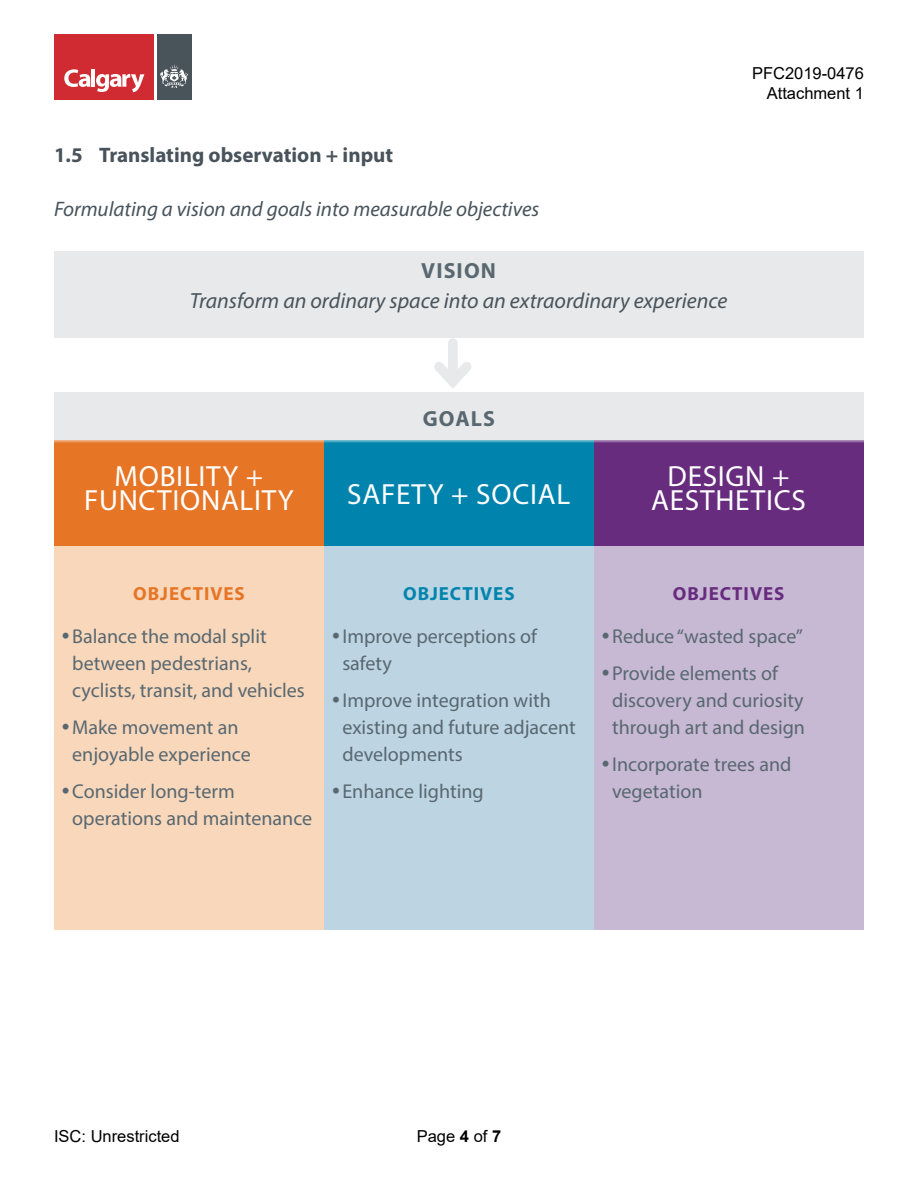
<style>
.page{position:relative;width:918px;height:1188px;background:#fff}
.page>*{position:absolute;margin:0;border:0;box-sizing:border-box;transform-origin:0 0}
.t1{font:29.25px/24.3px "Myriad Pro";letter-spacing:.025em;color:#fff;text-align:center}
.t2{font:italic 21.9px "Myriad Pro";color:#48535b}
.t3{font:700 21.9px "Myriad Pro";letter-spacing:.05em;color:#596870}
.t4{font:italic 21px "Myriad Pro";color:#48535b}
.t5{font:700 21px "Myriad Pro";color:#48535b}
.t6{font:20.1px/27px "Myriad Pro";color:#596870}
.t7{font:700 19.05px "Myriad Pro";letter-spacing:.05em;color:#e67525}
.t8{font:700 19.05px "Myriad Pro";letter-spacing:.05em;color:#0084ad}
.t9{font:700 19.05px "Myriad Pro";letter-spacing:.05em;color:#672c7e}
.t10{font:16.5px/19.8px "Arial";color:#000;text-align:right}
.s1{font-weight:700}
</style>
<div class="page">
<div style="left:54px;top:35px;width:101px;height:65px;background:#d02b32"></div>
<div style="left:157px;top:35px;width:34px;height:65px;background:#49535a"></div>
<svg style="left:64px;top:69px;width:26px;height:18px"></svg>
<hr style="left:91px;top:69px;width:4px;height:18px;background:#fff">
<svg style="left:96px;top:74px;width:48px;height:18px"></svg>
<svg style="left:160px;top:64px;width:28px;height:24px"></svg>
<div style="left:54px;top:440px;width:270px;height:107px;background:#e67525"></div>
<div style="left:324px;top:440px;width:270px;height:107px;background:#0084ad"></div>
<div style="left:594px;top:440px;width:269px;height:107px;background:#672c7e"></div>
<div style="left:51px;top:249px;width:816px;height:92px;background:#fff;opacity:.9"></div>
<div style="left:54px;top:252px;width:810px;height:86px;background:#e8e9eb"></div>
<div style="left:51px;top:389px;width:816px;height:54px;background:#fff;opacity:.9"></div>
<div style="left:54px;top:392px;width:810px;height:48px;background:#e8e9eb"></div>
<div style="left:54px;top:547px;width:270px;height:383px;background:#f8d7bb"></div>
<div style="left:324px;top:547px;width:270px;height:383px;background:#bdd4e3"></div>
<div style="left:594px;top:547px;width:269px;height:383px;background:#c7b8d3"></div>
<div style="left:448px;top:343px;width:10px;height:39px;background:#e8e9eb"></div>
<svg style="left:425px;top:362px;width:55px;height:30px"></svg>
<p class="t5" style="left:54px;top:141px;width:341px">1.5 Translating observation + input</p>
<p class="t4" style="left:54px;top:196px;width:487px">Formulating a vision and goals into measurable objectives</p>
<p class="t3" style="left:421px;top:256px;width:76px">VISION</p>
<p class="t2" style="left:190px;top:287px;width:539px">Transform an ordinary space into an extraordinary experience</p>
<p class="t10" style="left:752px;top:63px;width:113px">PFC2019-0476<br>Attachment 1</p>
<p class="t3" style="left:423px;top:404px;width:74px">GOALS</p>
<h1 class="t1" style="left:84px;top:464px;width:211px">MOBILITY +<br>FUNCTIONALITY</h1>
<h1 class="t1" style="left:347px;top:482px;width:224px">SAFETY + SOCIAL</h1>
<h1 class="t1" style="left:651px;top:464px;width:156px">DESIGN +<br>AESTHETICS</h1>
<p class="t7" style="left:133px;top:581px;width:113px">OBJECTIVES</p>
<p class="t6" style="left:72px;top:623px;width:234px;text-indent:-11px">•Balance the modal split between pedestrians, cyclists, transit, and vehicles</p>
<p class="t6" style="left:72px;top:714px;width:180px;text-indent:-11px">•Make movement an enjoyable experience</p>
<p class="t6" style="left:72px;top:778px;width:242px;text-indent:-11px">•Consider long-term operations and maintenance</p>
<p class="t8" style="left:403px;top:581px;width:113px">OBJECTIVES</p>
<p class="t6" style="left:342px;top:623px;width:196px;text-indent:-11px">•Improve perceptions of safety</p>
<p class="t6" style="left:342px;top:687px;width:235px;text-indent:-11px">•Improve integration with existing and future adjacent developments</p>
<p class="t6" style="left:331px;top:778px;width:154px">•Enhance lighting</p>
<p class="t9" style="left:673px;top:581px;width:113px">OBJECTIVES</p>
<p class="t6" style="left:601px;top:623px;width:203px">•Reduce “wasted space”</p>
<p class="t6" style="left:612px;top:660px;width:194px;text-indent:-11px">•Provide elements of discovery and curiosity through art and design</p>
<p class="t6" style="left:612px;top:750px;width:181px;text-indent:-11px">•Incorporate trees and vegetation</p>
<p class="t10" style="left:54px;top:1126px;width:127px">ISC: Unrestricted</p>
<p class="t10" style="left:417px;top:1126px;width:86px">Page <span class="s1">4</span> of <span class="s1">7</span></p>
</div>
